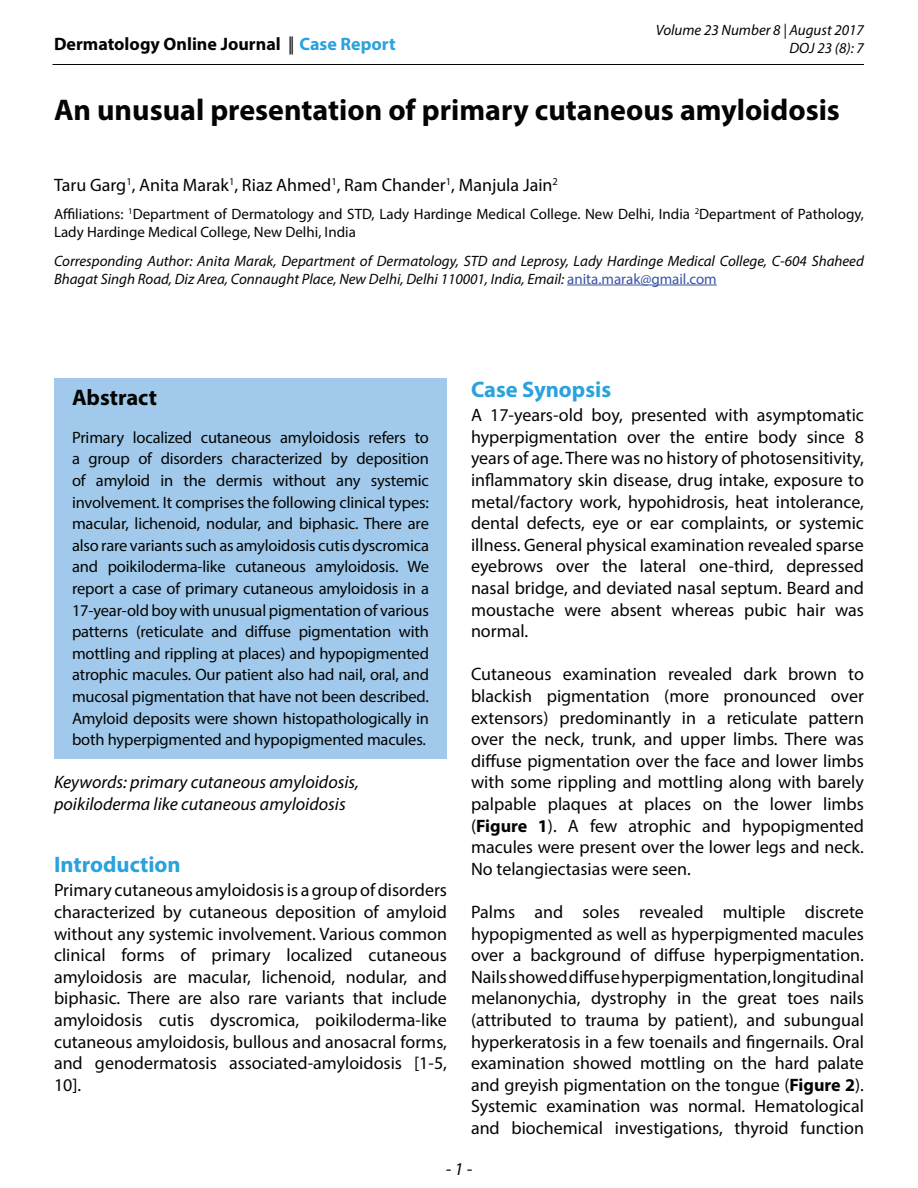
<style>
.page{position:relative;width:918px;height:1188px;background:#fff}
.page>*{position:absolute;margin:0;border:0;box-sizing:border-box;transform-origin:0 0}
.t1{font:700 30px "Myriad Pro";color:#040503}
.Sub_title_Color{font:700 22.5px "Myriad Pro";color:#2aa2db}
.Sub_title_Abstract{font:700 22.5px "Myriad Pro";color:#040503}
.Body_text{font:18px/21.6px "Myriad Pro";color:#040503;text-align:justify}
.Keywords{font:italic 18px/21.6px "Myriad Pro";color:#040503}
.Author_line_1{font:18px "Myriad Pro";color:#040503}
.t2{font:700 18px "Myriad Pro";color:#040503}
.Body_text_Abstract{font:16.5px/21.6px "Myriad Pro";letter-spacing:-.01em;color:#040503;text-align:justify}
.Corresponding_author{font:italic 15px/18px "Myriad Pro";color:#040503;text-align:right}
.Affiliations_1{font:15px/18px "Myriad Pro";color:#040503}
.s1{font-weight:400}
.s2{color:#2aa2db}
.s3{font-style:normal;color:#3853a3}
.s4{font-weight:700}
</style>
<div class="page">
<hr style="left:52px;top:64px;width:812px;height:1px;background:#040503">
<hr style="left:567px;top:285px;width:150px;height:1px;background:#3853a3">
<div style="left:54px;top:378px;width:393px;height:380px;background:#a0c9eb"></div>
<p class="t2" style="left:54px;top:32px;width:343px">Dermatology Online Journal <span class="s1">||</span> <span class="s2">Case Report</span></p>
<p class="Corresponding_author" style="left:656px;top:20px;width:210px">Volume 23 Number 8 | August 2017<br>DOJ 23 (8): 7</p>
<p class="t1" style="left:54px;top:90px;width:787px">An unusual presentation of primary cutaneous amyloidosis</p>
<p class="Author_line_1" style="left:54px;top:173px;width:505px">Taru Garg<sup>1</sup>, Anita Marak<sup>1</sup>, Riaz Ahmed<sup>1</sup>, Ram Chander<sup>1</sup>, Manjula Jain<sup>2</sup></p>
<p class="Affiliations_1" style="left:54px;top:205px;width:812px">Affiliations: <sup>1</sup>Department of Dermatology and STD, Lady Hardinge Medical College. New Delhi, India <sup>2</sup>Department of Pathology,<br>Lady Hardinge Medical College, New Delhi, India</p>
<p class="Corresponding_author" style="left:54px;top:251px;width:811px;text-align:left">Corresponding Author: Anita Marak, Department of Dermatology, STD and Leprosy, Lady Hardinge Medical College, C-604 Shaheed<br>Bhagat Singh Road, Diz Area, Connaught Place, New Delhi, Delhi 110001, India, Email: <span class="s3">anita.marak@gmail.com</span></p>
<p class="Sub_title_Abstract" style="left:72px;top:383px;width:87px">Abstract</p>
<p class="Body_text_Abstract" style="left:72px;top:426px;width:359px">Primary localized cutaneous amyloidosis refers to a group of disorders characterized by deposition of amyloid in the dermis without any systemic involvement. It comprises the following clinical types: macular, lichenoid, nodular, and biphasic. There are also rare variants such as amyloidosis cutis dyscromica and poikiloderma-like cutaneous amyloidosis. We report a case of primary cutaneous amyloidosis in a 17-year-old boy with unusual pigmentation of various patterns (reticulate and diffuse pigmentation with mottling and rippling at places) and hypopigmented atrophic macules. Our patient also had nail, oral, and mucosal pigmentation that have not been described.<br>Amyloid deposits were shown histopathologically in both hyperpigmented and hypopigmented macules.</p>
<p class="Keywords" style="left:54px;top:771px;width:306px">Keywords: primary cutaneous amyloidosis, poikiloderma like cutaneous amyloidosis</p>
<p class="Sub_title_Color" style="left:54px;top:850px;width:128px">Introduction</p>
<p class="Body_text" style="left:54px;top:879px;width:395px">Primary cutaneous amyloidosis is a group of disorders characterized by cutaneous deposition of amyloid without any systemic involvement. Various common clinical forms of primary localized cutaneous amyloidosis are macular, lichenoid, nodular, and biphasic. There are also rare variants that include amyloidosis cutis dyscromica, poikiloderma-like cutaneous amyloidosis, bullous and anosacral forms, and genodermatosis associated-amyloidosis [1-5, 10].</p>
<p class="Sub_title_Color" style="left:471px;top:374px;width:142px">Case Synopsis</p>
<p class="Body_text" style="left:471px;top:404px;width:395px">A 17-years-old boy, presented with asymptomatic hyperpigmentation over the entire body since 8 years of age. There was no history of photosensitivity, inflammatory skin disease, drug intake, exposure to metal/factory work, hypohidrosis, heat intolerance, dental defects, eye or ear complaints, or systemic illness. General physical examination revealed sparse eyebrows over the lateral one-third, depressed nasal bridge, and deviated nasal septum. Beard and moustache were absent whereas pubic hair was normal.</p>
<p class="Body_text" style="left:471px;top:663px;width:395px">Cutaneous examination revealed dark brown to blackish pigmentation (more pronounced over extensors) predominantly in a reticulate pattern over the neck, trunk, and upper limbs. There was diffuse pigmentation over the face and lower limbs with some rippling and mottling along with barely palpable plaques at places on the lower limbs (<span class="s4">Figure 1</span>). A few atrophic and hypopigmented macules were present over the lower legs and neck.<br>No telangiectasias were seen.</p>
<p class="Body_text" style="left:471px;top:901px;width:395px">Palms and soles revealed multiple discrete hypopigmented as well as hyperpigmented macules over a background of diffuse hyperpigmentation.<br>Nails showed diffuse hyperpigmentation, longitudinal melanonychia, dystrophy in the great toes nails (attributed to trauma by patient), and subungual hyperkeratosis in a few toenails and fingernails. Oral examination showed mottling on the hard palate and greyish pigmentation on the tongue (<span class="s4">Figure 2</span>).<br>Systemic examination was normal. Hematological and biochemical investigations, thyroid function</p>
<p class="Keywords" style="left:446px;top:1157px;width:28px">- 1 -</p>
</div>
